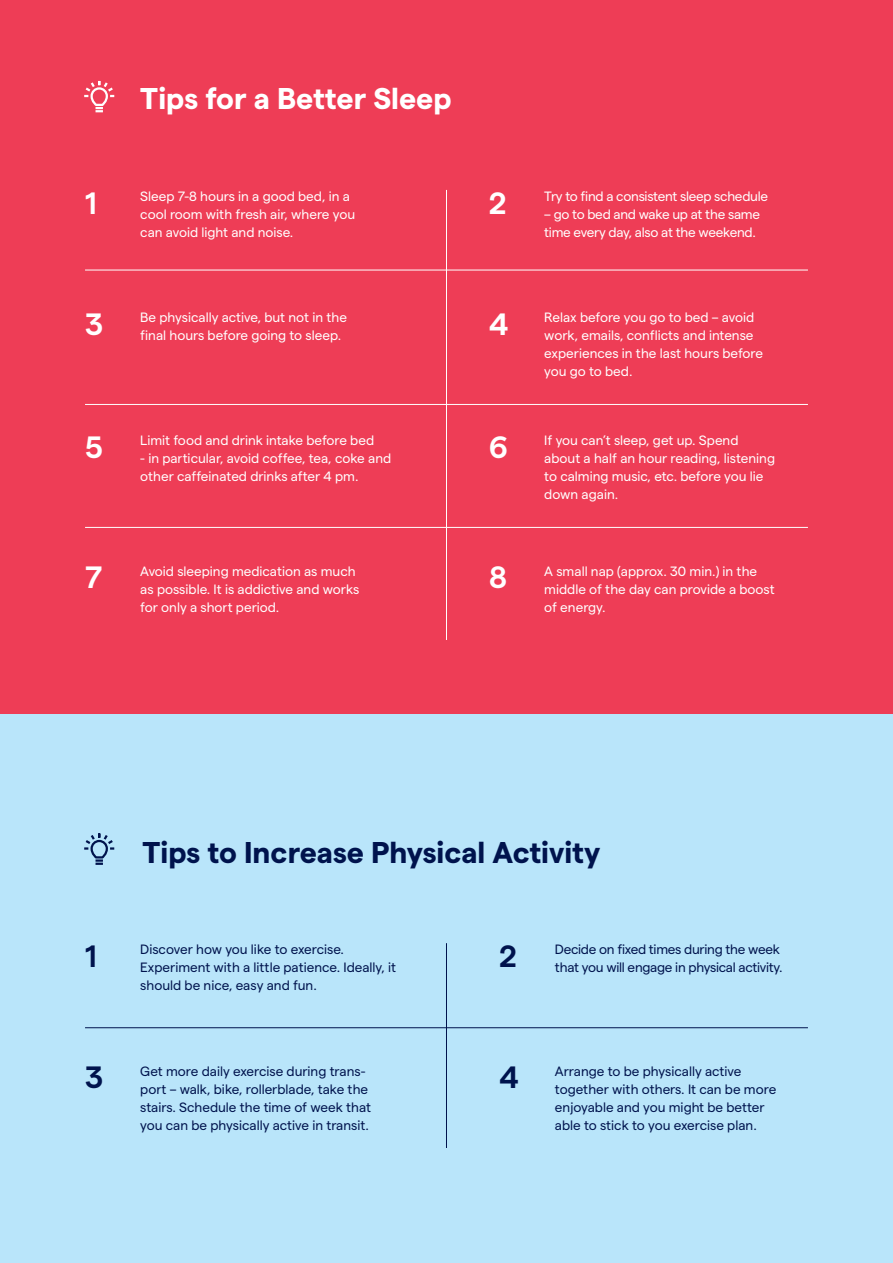
<style>
.page{position:relative;width:893px;height:1263px;background:#fff}
.page>*{position:absolute;margin:0;border:0;box-sizing:border-box;transform-origin:0 0}
.Overskrift{font:600 30.75px "Matter";color:#fff}
.Overskrift-2{font:600 30.75px "Matter";color:#00134d}
.Body{font:700 30px "Matter";color:#00134d}
.Body-2{font:700 30px "Matter";color:#fff}
.Body-3{font:13.5px/18px "Matter";color:#fff}
.Body-4{font:13.5px/18px "Matter";color:#00134d}
.Body-5{font:13.5px/18px "Matter";letter-spacing:-.02em;color:#fff}
.Body-6{font:13.5px/18px "Matter";letter-spacing:-.02em;color:#00134d}
</style>
<div class="page">
<div style="left:0;top:0;width:893px;height:714px;background:#ee3d56"></div>
<div style="left:0;top:714px;width:893px;height:549px;background:#b9e5fa"></div>
<svg style="left:84px;top:80px;width:31px;height:33px"></svg>
<svg style="left:84px;top:833px;width:31px;height:32px"></svg>
<hr style="left:85px;top:270px;width:723px;height:1px;background:#fff">
<hr style="left:85px;top:404px;width:723px;height:1px;background:#fff">
<hr style="left:85px;top:527px;width:723px;height:1px;background:#fff">
<hr style="left:446px;top:190px;width:1px;height:450px;background:#fff">
<hr style="left:85px;top:1027px;width:723px;height:1px;background:#00134d">
<hr style="left:446px;top:943px;width:1px;height:205px;background:#00134d">
<p class="Body-2" style="left:140px;top:77px;width:313px">Tips for a Better Sleep</p>
<p class="Overskrift" style="left:85px;top:180px;width:13px">1</p>
<p class="Body-3" style="left:140px;top:186px;width:216px">Sleep 7-8 hours in a good bed, in a cool room with fresh air, where you can avoid light and noise.</p>
<p class="Overskrift" style="left:489px;top:180px;width:19px">2</p>
<p class="Body-5" style="left:544px;top:186px;width:225px">Try to find a consistent sleep schedule</p>
<p class="Body-5" style="left:544px;top:204px;width:217px">– go to bed and wake up at the same time every day, also at the weekend.</p>
<p class="Overskrift" style="left:85px;top:302px;width:20px">3</p>
<p class="Body-3" style="left:140px;top:307px;width:208px">Be physically active, but not in the final hours before going to sleep.</p>
<p class="Overskrift" style="left:489px;top:302px;width:21px">4</p>
<p class="Body-3" style="left:544px;top:307px;width:220px">Relax before you go to bed – avoid work, emails, conflicts and intense experiences in the last hours before you go to bed.</p>
<p class="Body-3" style="left:140px;top:430px;width:235px">Limit food and drink intake before bed</p>
<p class="Body-3" style="left:140px;top:448px;width:252px">- in particular, avoid coffee, tea, coke and other caffeinated drinks after 4 pm.</p>
<p class="Overskrift" style="left:85px;top:424px;width:19px">5</p>
<p class="Overskrift" style="left:489px;top:424px;width:20px">6</p>
<p class="Body-3" style="left:544px;top:430px;width:232px">If you can’t sleep, get up. Spend about a half an hour reading, listening to calming music, etc. before you lie down again.</p>
<p class="Body-3" style="left:140px;top:561px;width:220px">Avoid sleeping medication as much as possible. It is addictive and works for only a short period.</p>
<p class="Body-3" style="left:544px;top:561px;width:232px">A small nap (approx. 30 min.) in the middle of the day can provide a boost of energy.</p>
<p class="Overskrift" style="left:85px;top:555px;width:19px">7</p>
<p class="Overskrift" style="left:489px;top:555px;width:19px">8</p>
<p class="Overskrift-2" style="left:85px;top:933px;width:13px">1</p>
<p class="Overskrift-2" style="left:85px;top:1055px;width:20px">3</p>
<p class="Body" style="left:142px;top:830px;width:459px">Tips to Increase Physical Activity</p>
<p class="Body-4" style="left:140px;top:939px;width:257px">Discover how you like to exercise.<br>Experiment with a little patience. Ideally, it should be nice, easy and fun.</p>
<p class="Body-4" style="left:140px;top:1061px;width:232px">Get more daily exercise during trans&shy;port – walk, bike, rollerblade, take the stairs. Schedule the time of week that you can be physically active in transit.</p>
<p class="Overskrift-2" style="left:500px;top:933px;width:19px">2</p>
<p class="Overskrift-2" style="left:500px;top:1055px;width:21px">4</p>
<p class="Body-6" style="left:555px;top:939px;width:229px">Decide on fixed times during the week that you will engage in physical activity.</p>
<p class="Body-4" style="left:555px;top:1061px;width:188px">Arrange to be physically active</p>
<p class="Body-4" style="left:555px;top:1079px;width:223px">together with others. It can be more enjoyable and you might be better able to stick to you exercise plan.</p>
</div>
